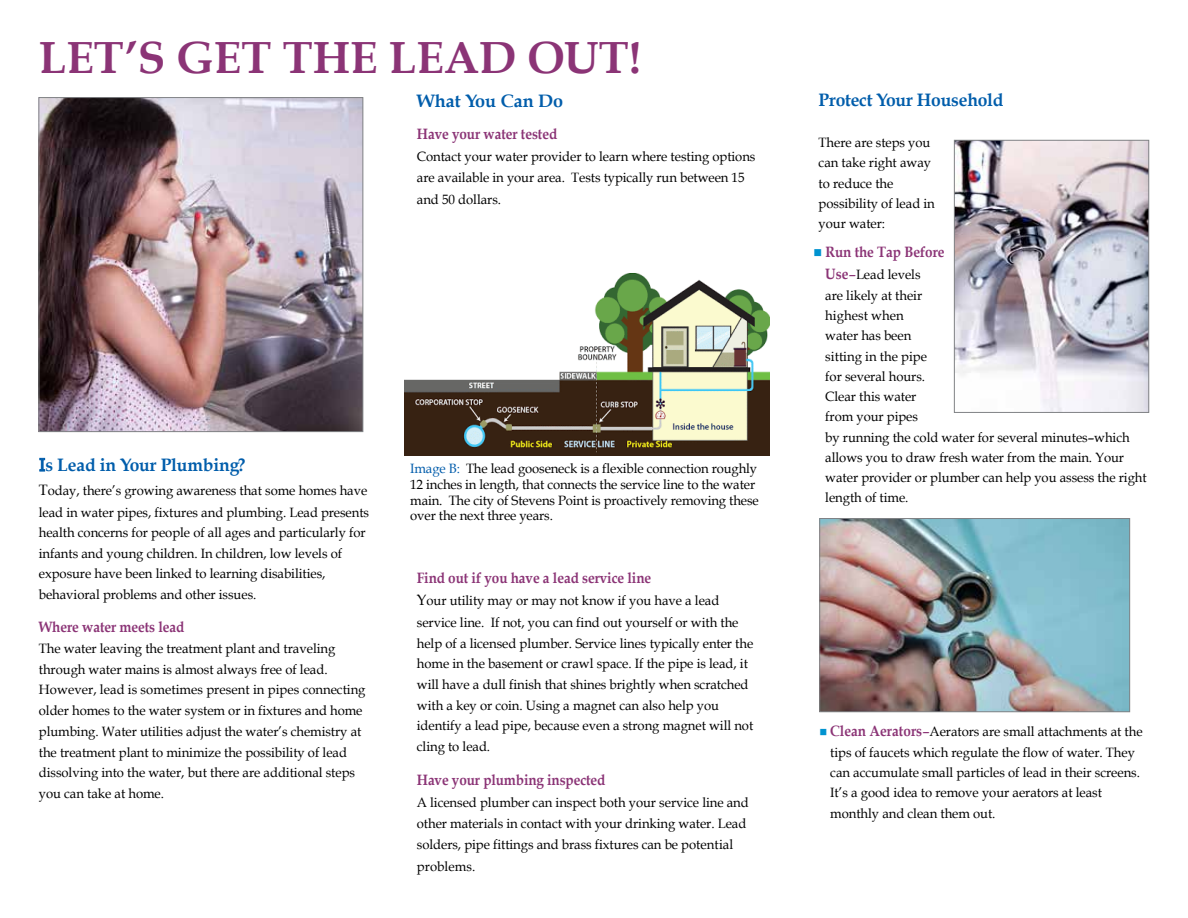
<style>
.page{position:relative;width:1188px;height:918px;background:#fff}
.page>*{position:absolute;margin:0;border:0;box-sizing:border-box;transform-origin:0 0}
.t1{font:700 45px "Book Antiqua";color:#8b3476}
.t2{font:700 18px "Book Antiqua";letter-spacing:-.005em;color:#015dab}
.t3{font:700 15px "Book Antiqua";letter-spacing:-.005em;color:#8b3476;scale:.9 1}
.t4{font:13.5px/20.2px "Book Antiqua";letter-spacing:-.005em;color:#000}
.s1{font-family:"Museo Slab 500";font-weight:400}
.s2{font-size:15px}
.s3{color:#005cab}
.s4{color:#0093d0}
.s5{font-weight:700;font-size:15px;color:#8b3476}
.s6{font-size:15px;color:#8b3476}
</style>
<div class="page">
<img style="left:41px;top:99px;width:320px;height:331px">
<div style="left:39px;top:97px;width:324px;height:335px;border:1px solid #808285"></div>
<img style="left:956px;top:142px;width:191px;height:269px">
<div style="left:954px;top:140px;width:195px;height:273px;border:1px solid #808285"></div>
<img style="left:821px;top:520px;width:307px;height:190px">
<div style="left:819px;top:518px;width:311px;height:194px;border:1px solid #808285"></div>
<img style="left:404px;top:273px;width:365px;height:183px">
<h1 class="t1" style="left:39px;top:27px;width:604px">LET’S GET THE LEAD OUT!</h1>
<h2 class="t2" style="left:417px;top:89px;width:148px">What You Can Do</h2>
<p class="t3" style="left:417px;top:123px;width:158px">Have your water tested</p>
<p class="t4" style="left:417px;top:145px;width:340px;line-height:21.6px">Contact your water provider to learn where testing options are available in your area. Tests typically run between 15 and 50 dollars.</p>
<h2 class="t2" style="left:39px;top:453px;width:208px"><span class="s1">I</span>s Lead in Your Plumbing?</h2>
<p class="t4" style="left:39px;top:480px;width:332px;line-height:20.7px"><span class="s2">T</span>oday, there’s growing awareness that some homes have lead in water pipes, fixtures and plumbing. Lead presents health concerns for people of all ages and particularly for infants and young children. In children, low levels of exposure have been linked to learning disabilities, behavioral problems and other issues.</p>
<p class="t3" style="left:39px;top:617px;width:163px">Where water meets lead</p>
<p class="t4" style="left:39px;top:638px;width:328px;line-height:20.7px">The water leaving the treatment plant and traveling through water mains is almost always free of lead.<br>However, lead is sometimes present in pipes connecting older homes to the water system or in fixtures and home plumbing. Water utilities adjust the water’s chemistry at the treatment plant to minimize the possibility of lead dissolving into the water, but there are additional steps you can take at home.</p>
<p class="t4" style="left:410px;top:461px;width:350px;line-height:15.8px"><span class="s3">Image B:</span> The lead gooseneck is a flexible connection roughly 12 inches in length, that connects the service line to the water main. The city of Stevens Point is proactively removing these over the next three years.</p>
<p class="t3" style="left:417px;top:567px;width:262px">Find out if you have a lead service line</p>
<p class="t4" style="left:417px;top:590px;width:338px;line-height:20.9px"><span class="s2">Y</span>our utility may or may not know if you have a lead service line. If not, you can find out yourself or with the help of a licensed plumber. Service lines typically enter the home in the basement or crawl space. If the pipe is lead, it will have a dull finish that shines brightly when scratched with a key or coin. Using a magnet can also help you identify a lead pipe, because even a strong magnet will not cling to lead.</p>
<p class="t3" style="left:417px;top:770px;width:211px">Have your plumbing inspected</p>
<p class="t4" style="left:417px;top:791px;width:334px;line-height:21.3px">A licensed plumber can inspect both your service line and other materials in contact with your drinking water. Lead solders, pipe fittings and brass fixtures can be potential problems.</p>
<h2 class="t2" style="left:819px;top:88px;width:186px">Protect Your Household</h2>
<p class="t4" style="left:819px;top:132px;width:118px">There are steps you can take right away to reduce the possibility of lead in your water:</p>
<p class="t3" style="left:813px;top:241px;width:147px"><span class="s4">■</span> Run the Tap Before</p>
<p class="t4" style="left:825px;top:264px;width:323px"><span class="s5">Use</span><span class="s6">–</span>Lead levels<br>are likely at their<br>highest when<br>water has been<br>sitting in the pipe<br>for several hours.<br>Clear this water<br>from your pipes<br>by running the cold water for several minutes–which allows you to draw fresh water from the main. Your water provider or plumber can help you assess the right length of time.</p>
<p class="t4" style="left:830px;top:721px;width:314px;text-indent:-11px"><span class="s4">■</span> <span class="s5">Clean Aerators</span><span class="s6">–</span>Aerators are small attachments at the tips of faucets which regulate the flow of water. They can accumulate small particles of lead in their screens.<br>It’s a good idea to remove your aerators at least monthly and clean them out.</p>
</div>
